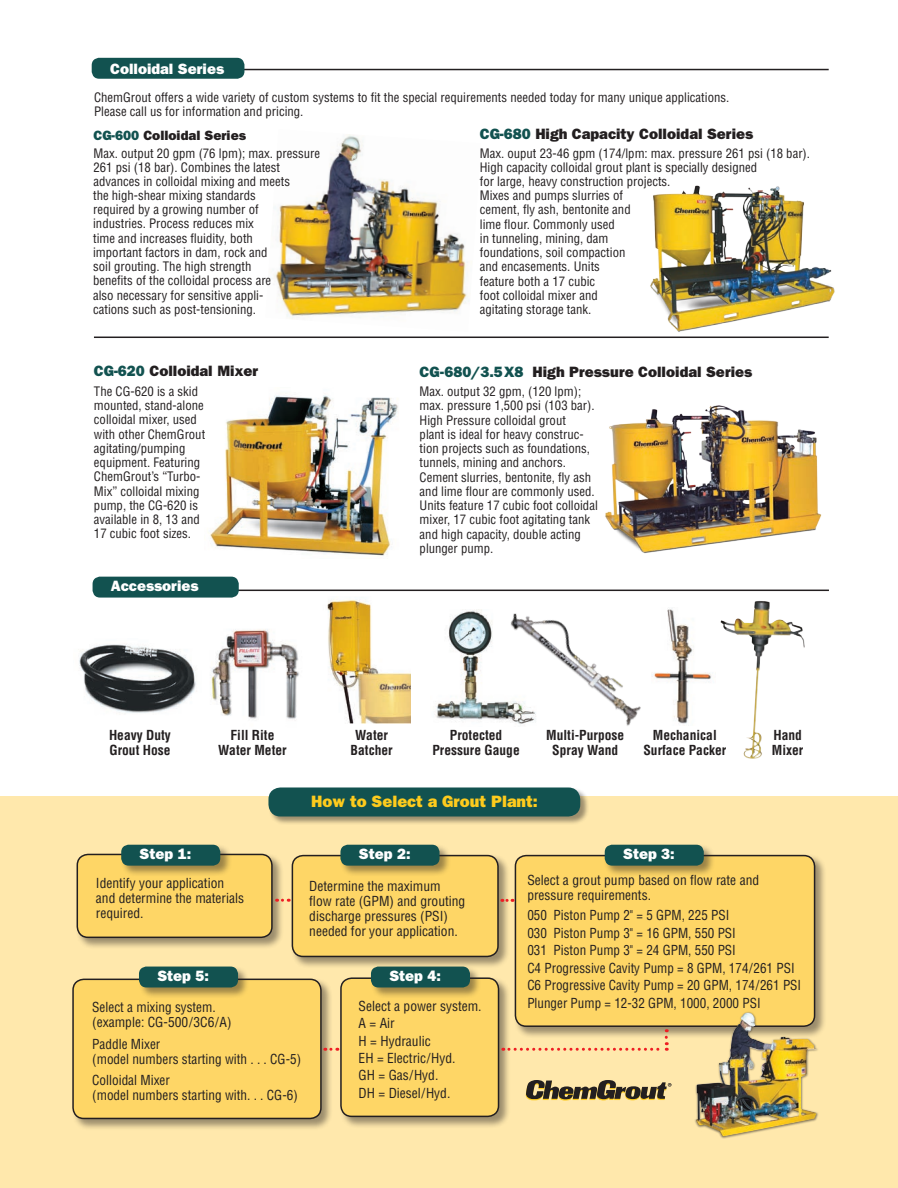
<style>
.page{position:relative;width:898px;height:1188px;background:#fff}
.page>*{position:absolute;margin:0;border:0;box-sizing:border-box;transform-origin:0 0}
.t1{font:16.5px "ITC Franklin Gothic Std Hvy";color:#fecb1d}
.t2{font:15px "ITC Franklin Gothic Std Hvy";color:#231f20}
.t3{font:15px "ITC Franklin Gothic Std Hvy";color:#fff}
.t4{font:condensed 13.5px/15px "Helvetica";color:#231f20}
.t5{font:700 condensed 13.5px/15px "Helvetica";color:#231f20;text-align:center}
.t6{font:13.5px "ITC Franklin Gothic Std Hvy";color:#231f20}
.t7{font:condensed 12.75px/14.2px "Helvetica";color:#231f20}
.s1{color:#125250}
</style>
<div class="page">
<div style="left:0;top:796px;width:897px;height:392px;background:#ffe8ac"></div>
<img style="left:436px;top:609px;width:63px;height:113px">
<img style="left:499px;top:589px;width:150px;height:137px">
<div style="left:514px;top:854px;width:312px;height:184px;background:#231f20;opacity:.45"></div>
<div style="left:515px;top:856px;width:299px;height:170px;background:#fed666;border-radius:11px"></div>
<div style="left:514px;top:855px;width:301px;height:172px;border:2px solid #231f20;border-radius:11px"></div>
<div style="left:291px;top:854px;width:219px;height:115px;background:#231f20;opacity:.45"></div>
<div style="left:292px;top:856px;width:206px;height:100px;background:#fed666;border-radius:11px"></div>
<div style="left:291px;top:855px;width:207px;height:102px;border:2px solid #231f20;border-radius:11px"></div>
<div style="left:76px;top:853px;width:208px;height:97px;background:#231f20;opacity:.45"></div>
<div style="left:77px;top:854px;width:195px;height:83px;background:#fed666;border-radius:11px"></div>
<div style="left:77px;top:854px;width:196px;height:84px;border:2px solid #231f20;border-radius:11px"></div>
<img style="left:273px;top:134px;width:196px;height:185px">
<img style="left:210px;top:395px;width:188px;height:161px">
<hr style="left:185px;top:69px;width:643px;height:1px;background:#231f20">
<div style="left:92px;top:58px;width:152px;height:21px;background:#125250;border-radius:8px"></div>
<hr style="left:203px;top:590px;width:625px;height:1px;background:#231f20">
<img style="left:79px;top:644px;width:117px;height:69px">
<img style="left:211px;top:629px;width:88px;height:90px">
<img style="left:652px;top:609px;width:60px;height:115px">
<div style="left:93px;top:577px;width:146px;height:21px;background:#125250;border-radius:8px"></div>
<hr style="left:94px;top:337px;width:734px;height:1px;background:#231f20">
<div style="left:268px;top:787px;width:321px;height:38px;background:#231f20;opacity:.45"></div>
<div style="left:268px;top:788px;width:312px;height:29px;background:#125250;border-radius:12px"></div>
<img style="left:605px;top:405px;width:217px;height:148px">
<div style="left:120px;top:844px;width:112px;height:33px;background:#231f20;opacity:.45"></div>
<div style="left:121px;top:845px;width:99px;height:21px;background:#125250;border-radius:8px"></div>
<div style="left:604px;top:844px;width:111px;height:33px;background:#231f20;opacity:.45"></div>
<div style="left:604px;top:845px;width:99px;height:21px;background:#125250;border-radius:8px"></div>
<div style="left:339px;top:977px;width:171px;height:151px;background:#231f20;opacity:.45"></div>
<div style="left:341px;top:978px;width:157px;height:138px;background:#fed666;border-radius:11px"></div>
<div style="left:340px;top:977px;width:159px;height:140px;border:2px solid #231f20;border-radius:11px"></div>
<div style="left:370px;top:966px;width:111px;height:33px;background:#231f20;opacity:.45"></div>
<div style="left:371px;top:967px;width:99px;height:20px;background:#125250;border-radius:8px"></div>
<div style="left:340px;top:844px;width:111px;height:33px;background:#231f20;opacity:.45"></div>
<div style="left:340px;top:845px;width:99px;height:21px;background:#125250;border-radius:8px"></div>
<div style="left:72px;top:978px;width:261px;height:153px;background:#231f20;opacity:.45"></div>
<div style="left:73px;top:979px;width:248px;height:139px;background:#fed666;border-radius:11px"></div>
<div style="left:72px;top:979px;width:249px;height:140px;border:2px solid #231f20;border-radius:11px"></div>
<div style="left:138px;top:966px;width:111px;height:33px;background:#231f20;opacity:.45"></div>
<div style="left:139px;top:967px;width:99px;height:20px;background:#125250;border-radius:8px"></div>
<svg style="left:276px;top:899px;width:13px;height:3px"></svg>
<svg style="left:502px;top:899px;width:11px;height:3px"></svg>
<svg style="left:503px;top:1029px;width:164px;height:22px"></svg>
<svg style="left:325px;top:1048px;width:13px;height:3px"></svg>
<div style="left:694px;top:1011px;width:125px;height:128px;background:#231f20;opacity:.55"></div>
<img style="left:695px;top:1013px;width:121px;height:124px">
<svg style="left:525px;top:1080px;width:146px;height:21px"></svg>
<img style="left:327px;top:600px;width:83px;height:123px">
<img style="left:720px;top:601px;width:85px;height:158px">
<img style="left:617px;top:185px;width:218px;height:153px">
<p class="t3" style="left:110px;top:60px;width:115px">Colloidal Series</p>
<p class="t7" style="left:94px;top:90px;width:636px">ChemGrout offers a wide variety of custom systems to fit the special requirements needed today for many unique applications.<br>Please call us for information and pricing.</p>
<p class="t6" style="left:93px;top:127px;width:154px"><span class="s1">CG-600</span> Colloidal Series</p>
<p class="t2" style="left:480px;top:126px;width:275px"><span class="s1">CG-680</span> High Capacity Colloidal Series</p>
<p class="t7" style="left:93px;top:146px;width:228px">Max. output 20 gpm (76 lpm); max. pressure<br>261 psi (18 bar). Combines the latest advances in colloidal mixing and meets</p>
<p class="t7" style="left:93px;top:188px;width:180px">the high-shear mixing standards required by a growing number of industries. Process reduces mix time and increases fluidity, both important factors in dam, rock and soil grouting. The high strength benefits of the colloidal process are also necessary for sensitive appli&shy;cations such as post-tensioning.</p>
<p class="t7" style="left:480px;top:146px;width:332px">Max. ouput 23-46 gpm (174/lpm: max. pressure 261 psi (18 bar).<br>High capacity colloidal grout plant is specially designed<br>for large, heavy construction projects.</p>
<p class="t7" style="left:480px;top:188px;width:152px">Mixes and pumps slurries of cement, fly ash, bentonite and lime flour. Commonly used<br>in tunneling, mining, dam foundations, soil compaction and encasements. Units feature both a 17 cubic<br>foot colloidal mixer and agitating storage tank.</p>
<p class="t2" style="left:94px;top:362px;width:166px"><span class="s1">CG-620</span> Colloidal Mixer</p>
<p class="t7" style="left:94px;top:384px;width:113px">The CG-620 is a skid mounted, stand-alone colloidal mixer, used with other ChemGrout agitating/pumping equipment. Featuring<br>ChemGrout’s “Turbo-<br>Mix” colloidal mixing pump, the CG-620 is available in 8, 13 and<br>17 cubic foot sizes.</p>
<p class="t2" style="left:419px;top:363px;width:334px"><span class="s1">CG-680/3.5X8</span> High Pressure Colloidal Series</p>
<p class="t7" style="left:419px;top:384px;width:180px">Max. output 32 gpm, (120 lpm); max. pressure 1,500 psi (103 bar).<br>High Pressure colloidal grout<br>plant is ideal for heavy construc&shy;tion projects such as foundations, tunnels, mining and anchors.<br>Cement slurries, bentonite, fly ash and lime flour are commonly used.<br>Units feature 17 cubic foot colloidal mixer, 17 cubic foot agitating tank and high capacity, double acting plunger pump.</p>
<p class="t3" style="left:111px;top:577px;width:89px">Accessories</p>
<p class="t5" style="left:109px;top:728px;width:63px;text-align:left">Heavy Duty<br>Grout Hose</p>
<p class="t5" style="left:218px;top:728px;width:70px">Fill Rite<br>Water Meter</p>
<p class="t5" style="left:350px;top:728px;width:43px">Water<br>Batcher</p>
<p class="t5" style="left:432px;top:728px;width:89px">Protected<br>Pressure Gauge</p>
<p class="t5" style="left:546px;top:728px;width:80px">Multi-Purpose<br>Spray Wand</p>
<p class="t5" style="left:643px;top:728px;width:84px">Mechanical<br>Surface Packer</p>
<p class="t1" style="left:311px;top:792px;width:228px">How to Select a Grout Plant:</p>
<p class="t5" style="left:771px;top:728px;width:33px;text-align:left">Hand<br>Mixer</p>
<p class="t3" style="left:140px;top:845px;width:53px">Step 1:</p>
<p class="t4" style="left:96px;top:876px;width:150px">Identify your application and determine the materials required.</p>
<p class="t4" style="left:309px;top:878px;width:157px">Determine the maximum flow rate (GPM) and grouting discharge pressures (PSI) needed for your application.</p>
<p class="t3" style="left:359px;top:845px;width:53px">Step 2:</p>
<p class="t3" style="left:157px;top:967px;width:53px">Step 5:</p>
<p class="t4" style="left:92px;top:999px;width:141px">Select a mixing system. (example: CG-500/3C6/A)</p>
<p class="t4" style="left:92px;top:1036px;width:210px">Paddle Mixer<br>(model numbers starting with . . . CG-5)</p>
<p class="t4" style="left:92px;top:1073px;width:207px">Colloidal Mixer<br>(model numbers starting with. . . CG-6)</p>
<p class="t3" style="left:389px;top:967px;width:53px">Step 4:</p>
<p class="t4" style="left:358px;top:998px;width:124px">Select a power system.</p>
<p class="t4" style="left:358px;top:1015px;width:38px">A = Air</p>
<p class="t4" style="left:358px;top:1033px;width:73px">H = Hydraulic</p>
<p class="t4" style="left:358px;top:1050px;width:98px">EH = Electric/Hyd.</p>
<p class="t4" style="left:358px;top:1068px;width:81px">GH = Gas/Hyd.</p>
<p class="t4" style="left:358px;top:1085px;width:93px">DH = Diesel/Hyd.</p>
<p class="t3" style="left:623px;top:845px;width:53px">Step 3:</p>
<p class="t4" style="left:527px;top:872px;width:233px">Select a grout pump based on flow rate and pressure requirements.</p>
<p class="t4" style="left:527px;top:908px;width:203px">050 Piston Pump 2" = 5 GPM, 225 PSI</p>
<p class="t4" style="left:527px;top:925px;width:210px">030 Piston Pump 3" = 16 GPM, 550 PSI</p>
<p class="t4" style="left:527px;top:943px;width:210px">031 Piston Pump 3" = 24 GPM, 550 PSI</p>
<p class="t4" style="left:527px;top:960px;width:269px">C4 Progressive Cavity Pump = 8 GPM, 174/261 PSI</p>
<p class="t4" style="left:527px;top:977px;width:275px">C6 Progressive Cavity Pump = 20 GPM, 174/261 PSI</p>
<p class="t4" style="left:527px;top:995px;width:235px">Plunger Pump = 12-32 GPM, 1000, 2000 PSI</p>
</div>
